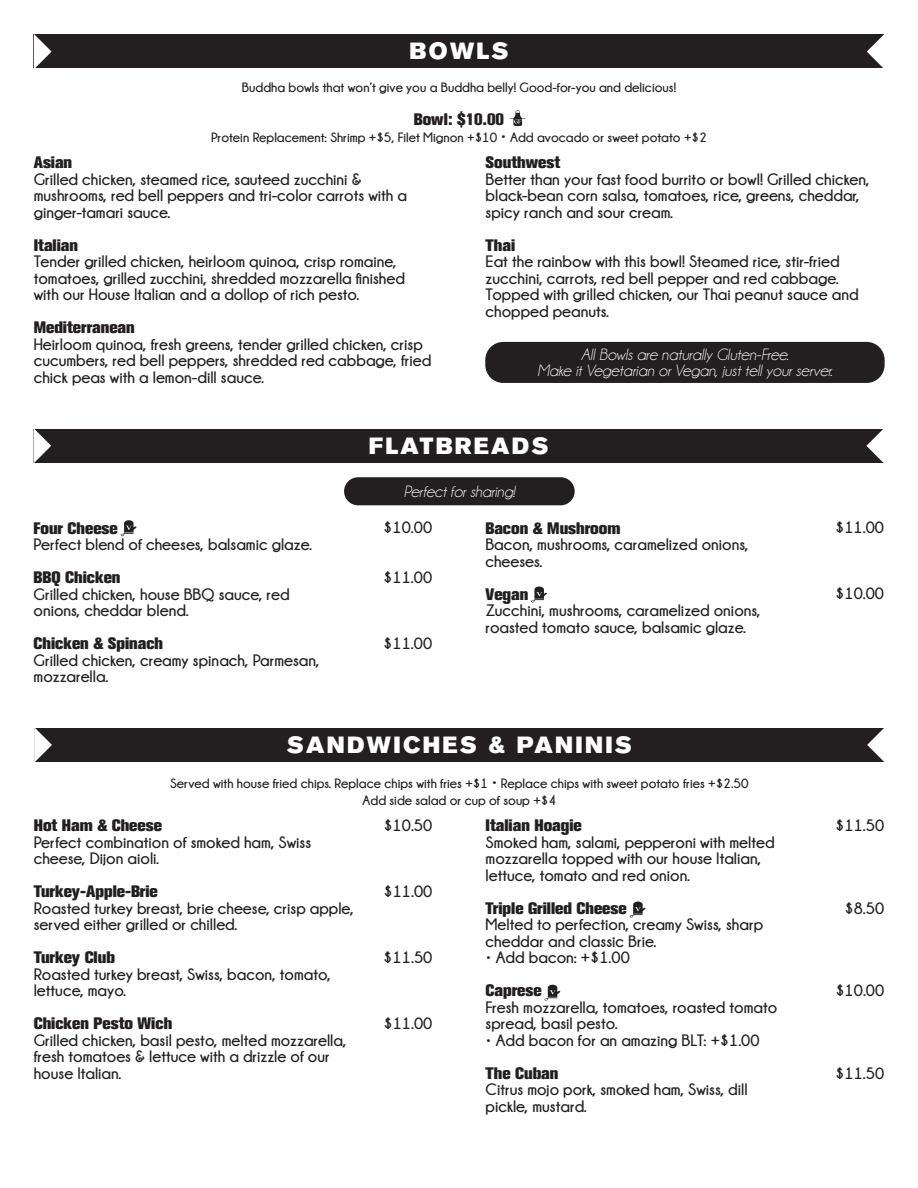
<style>
.page{position:relative;width:918px;height:1188px;background:#fff}
.page>*{position:absolute;margin:0;border:0;box-sizing:border-box;transform-origin:0 0}
.t1{font:23.25px "Akzidenz Grotesk BQ Super";letter-spacing:.1em;color:#fff}
.Paragraph_Style_1{font:700 16.5px/16.5px "Champagne&Limousines";color:#231f20}
.Paragraph_Style_1-2{font:800 16.5px "Akzidenz Grotesk BQ";color:#231f20}
.Paragraph_Style_3{font:italic 16.5px "Champagne&Limousines";color:#fff}
.Paragraph_Style_2{font:700 16.5px "Champagne&Limousines";color:#231f20}
.Paragraph_Style_3-2{font:800 16.5px "Akzidenz Grotesk BQ";color:#231f20}
.Paragraph_Style_3-3{font:700 13.5px "Champagne&Limousines";color:#231f20}
.s1{font-size:16.5px}
</style>
<div class="page">
<div style="left:34px;top:34px;width:850px;height:34px;background:#231f20"></div>
<svg style="left:34px;top:34px;width:18px;height:34px"></svg>
<svg style="left:867px;top:34px;width:17px;height:34px"></svg>
<svg style="left:510px;top:110px;width:16px;height:16px"></svg>
<div style="left:34px;top:728px;width:851px;height:34px;background:#231f20"></div>
<svg style="left:34px;top:728px;width:18px;height:34px"></svg>
<svg style="left:867px;top:728px;width:18px;height:34px"></svg>
<svg style="left:630px;top:902px;width:16px;height:15px"></svg>
<svg style="left:544px;top:985px;width:16px;height:16px"></svg>
<div style="left:485px;top:342px;width:400px;height:41px;background:#231f20;border-radius:18px"></div>
<div style="left:33px;top:429px;width:851px;height:34px;background:#231f20"></div>
<svg style="left:33px;top:429px;width:18px;height:34px"></svg>
<svg style="left:866px;top:429px;width:18px;height:34px"></svg>
<svg style="left:121px;top:520px;width:16px;height:16px"></svg>
<svg style="left:531px;top:587px;width:16px;height:15px"></svg>
<div style="left:344px;top:477px;width:231px;height:28px;background:#231f20;border-radius:14px"></div>
<p class="t1" style="left:410px;top:37px;width:100px">BOWLS</p>
<p class="Paragraph_Style_3-3" style="left:242px;top:80px;width:436px">Buddha bowls that won’t give you a Buddha belly! Good-for-you and delicious!</p>
<p class="Paragraph_Style_3-2" style="left:414px;top:110px;width:92px">Bowl: $10.00</p>
<p class="Paragraph_Style_3-3" style="left:211px;top:130px;width:497px">Protein Replacement: Shrimp +$5, Filet Mignon +$10 <span class="s1">•</span> Add avocado or sweet potato +$2</p>
<p class="Paragraph_Style_1-2" style="left:486px;top:153px;width:76px">Southwest</p>
<p class="Paragraph_Style_1" style="left:486px;top:171px;width:385px">Better than your fast food burrito or bowl! Grilled chicken, black-bean corn salsa, tomatoes, rice, greens, cheddar, spicy ranch and sour cream.</p>
<p class="Paragraph_Style_1-2" style="left:486px;top:236px;width:31px">Thai</p>
<p class="Paragraph_Style_1" style="left:486px;top:253px;width:375px">Eat the rainbow with this bowl! Steamed rice, stir-fried zucchini, carrots, red bell pepper and red cabbage.<br>Topped with grilled chicken, our Thai peanut sauce and chopped peanuts.</p>
<p class="Paragraph_Style_1-2" style="left:34px;top:153px;width:40px">Asian</p>
<p class="Paragraph_Style_1" style="left:34px;top:171px;width:375px">Grilled chicken, steamed rice, sauteed zucchini &amp; mushrooms, red bell peppers and tri-color carrots with a ginger-tamari sauce.</p>
<p class="Paragraph_Style_1-2" style="left:34px;top:236px;width:46px">Italian</p>
<p class="Paragraph_Style_1" style="left:34px;top:253px;width:373px">Tender grilled chicken, heirloom quinoa, crisp romaine, tomatoes, grilled zucchini, shredded mozzarella finished with our House Italian and a dollop of rich pesto.</p>
<p class="Paragraph_Style_1-2" style="left:34px;top:318px;width:103px">Mediterranean</p>
<p class="Paragraph_Style_1" style="left:34px;top:336px;width:399px">Heirloom quinoa, fresh greens, tender grilled chicken, crisp cucumbers, red bell peppers, shredded red cabbage, fried chick peas with a lemon-dill sauce.</p>
<p class="Paragraph_Style_3" style="left:581px;top:346px;width:209px">All Bowls are naturally Gluten-Free.</p>
<p class="Paragraph_Style_3" style="left:537px;top:362px;width:297px">Make it Vegetarian or Vegan, just tell your server.</p>
<p class="Paragraph_Style_1-2" style="left:34px;top:518px;width:86px">Four Cheese</p>
<p class="Paragraph_Style_1" style="left:34px;top:536px;width:280px">Perfect blend of cheeses, balsamic glaze.</p>
<p class="Paragraph_Style_1-2" style="left:34px;top:568px;width:88px">BBQ Chicken</p>
<p class="Paragraph_Style_1" style="left:34px;top:585px;width:258px">Grilled chicken, house BBQ sauce, red onions, cheddar blend.</p>
<p class="Paragraph_Style_1-2" style="left:34px;top:634px;width:131px">Chicken &amp; Spinach</p>
<p class="Paragraph_Style_1" style="left:34px;top:651px;width:288px">Grilled chicken, creamy spinach, Parmesan, mozzarella.</p>
<p class="t1" style="left:369px;top:432px;width:181px">FLATBREADS</p>
<p class="Paragraph_Style_3" style="left:404px;top:483px;width:113px">Perfect for sharing!</p>
<p class="Paragraph_Style_2" style="left:383px;top:519px;width:50px">$10.00</p>
<p class="Paragraph_Style_2" style="left:383px;top:568px;width:50px">$11.00</p>
<p class="Paragraph_Style_2" style="left:383px;top:634px;width:50px">$11.00</p>
<p class="Paragraph_Style_1-2" style="left:485px;top:518px;width:137px">Bacon &amp; Mushroom</p>
<p class="Paragraph_Style_1" style="left:485px;top:536px;width:265px">Bacon, mushrooms, caramelized onions, cheeses.</p>
<p class="Paragraph_Style_1-2" style="left:485px;top:584px;width:44px">Vegan</p>
<p class="Paragraph_Style_1" style="left:485px;top:602px;width:277px">Zucchini, mushrooms, caramelized onions, roasted tomato sauce, balsamic glaze.</p>
<p class="t1" style="left:287px;top:731px;width:347px">SANDWICHES &amp; PANINIS</p>
<p class="Paragraph_Style_3-3" style="left:170px;top:776px;width:580px">Served with house fried chips. Replace chips with fries +$1 <span class="s1">•</span> Replace chips with sweet potato fries +$2.50</p>
<p class="Paragraph_Style_3-3" style="left:363px;top:792px;width:195px">Add side salad or cup of soup +$4</p>
<p class="Paragraph_Style_1-2" style="left:34px;top:816px;width:130px">Hot Ham &amp; Cheese</p>
<p class="Paragraph_Style_1" style="left:34px;top:834px;width:279px">Perfect combination of smoked ham, Swiss cheese, Dijon aioli.</p>
<p class="Paragraph_Style_1-2" style="left:34px;top:882px;width:126px">Turkey-Apple-Brie</p>
<p class="Paragraph_Style_1" style="left:34px;top:900px;width:322px">Roasted turkey breast, brie cheese, crisp apple, served either grilled or chilled.</p>
<p class="Paragraph_Style_1-2" style="left:34px;top:948px;width:83px">Turkey Club</p>
<p class="Paragraph_Style_1" style="left:34px;top:966px;width:299px">Roasted turkey breast, Swiss, bacon, tomato, lettuce, mayo.</p>
<p class="Paragraph_Style_1-2" style="left:34px;top:1014px;width:140px">Chicken Pesto Wich</p>
<p class="Paragraph_Style_1" style="left:34px;top:1032px;width:314px">Grilled chicken, basil pesto, melted mozzarella, fresh tomatoes &amp; lettuce with a drizzle of our house Italian.</p>
<p class="Paragraph_Style_1" style="left:383px;top:817px;width:50px">$10.50</p>
<p class="Paragraph_Style_1" style="left:383px;top:883px;width:50px">$11.00</p>
<p class="Paragraph_Style_1" style="left:383px;top:949px;width:51px">$11.50</p>
<p class="Paragraph_Style_1" style="left:383px;top:1015px;width:50px">$11.00</p>
<p class="Paragraph_Style_1-2" style="left:486px;top:816px;width:98px">Italian Hoagie</p>
<p class="Paragraph_Style_1" style="left:486px;top:834px;width:290px">Smoked ham, salami, pepperoni with melted mozzarella topped with our house Italian, lettuce, tomato and red onion.</p>
<p class="Paragraph_Style_1-2" style="left:486px;top:898px;width:143px">Triple Grilled Cheese</p>
<p class="Paragraph_Style_1" style="left:486px;top:916px;width:279px">Melted to perfection, creamy Swiss, sharp cheddar and classic Brie.</p>
<p class="Paragraph_Style_1" style="left:486px;top:949px;width:146px">• Add bacon: +$1.00</p>
<p class="Paragraph_Style_1-2" style="left:486px;top:981px;width:58px">Caprese</p>
<p class="Paragraph_Style_1" style="left:486px;top:999px;width:293px">Fresh mozzarella, tomatoes, roasted tomato spread, basil pesto.</p>
<p class="Paragraph_Style_1" style="left:486px;top:1032px;width:275px">• Add bacon for an amazing BLT: +$1.00</p>
<p class="Paragraph_Style_1-2" style="left:486px;top:1063px;width:74px">The Cuban</p>
<p class="Paragraph_Style_1" style="left:486px;top:1081px;width:264px">Citrus mojo pork, smoked ham, Swiss, dill pickle, mustard.</p>
<p class="Paragraph_Style_2" style="left:835px;top:519px;width:50px">$11.00</p>
<p class="Paragraph_Style_2" style="left:835px;top:585px;width:50px">$10.00</p>
<p class="Paragraph_Style_1" style="left:835px;top:817px;width:51px">$11.50</p>
<p class="Paragraph_Style_1" style="left:844px;top:899px;width:41px">$8.50</p>
<p class="Paragraph_Style_1" style="left:835px;top:982px;width:50px">$10.00</p>
<p class="Paragraph_Style_1" style="left:835px;top:1064px;width:51px">$11.50</p>
</div>
